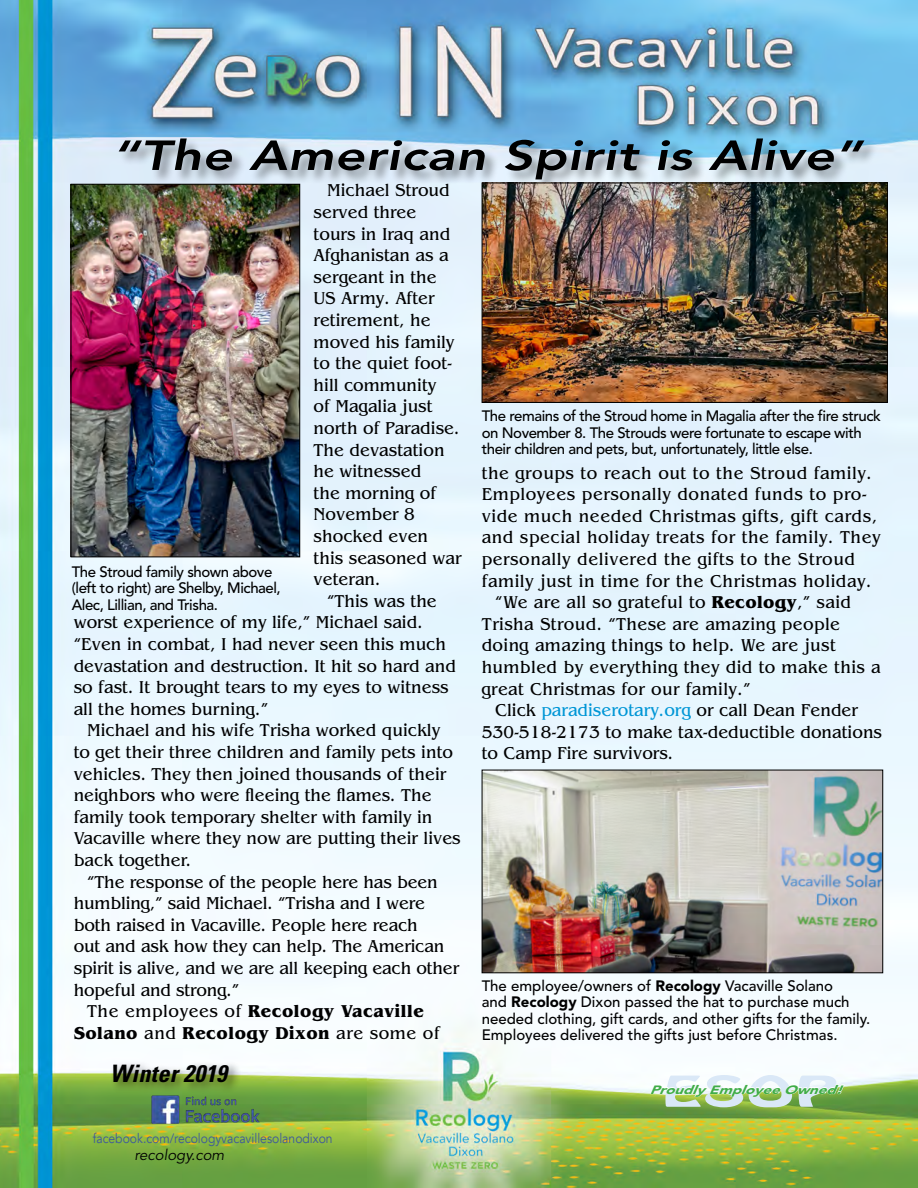
<style>
.page{position:relative;width:918px;height:1188px;background:#fff}
.page>*{position:absolute;margin:0;border:0;box-sizing:border-box;transform-origin:0 0}
.t1{font:italic 800 41.7px "Avenir LT Std";letter-spacing:.01em;color:#000;scale:1.27 1}
.t2{font:37.5px "Hobo Std";color:#dae8f7;scale:1.75 1}
.t3{font:italic 700 condensed 24px "Univers";letter-spacing:.01em;color:#000}
.t4{font:18px/21.6px "Benguiat";color:#000;scale:.95 1}
.t5{font:18px "Benguiat";letter-spacing:.03em;color:#000;scale:.95 1}
.t6{font:18px "Benguiat";letter-spacing:.02em;color:#000;scale:.95 1}
.t7{font:700 18px "Benguiat";letter-spacing:.03em;color:#000;scale:.95 1}
.t8{font:500 15px/16.5px "Avenir LT Std";letter-spacing:-.03em;color:#000}
.t9{font:500 15px/16.5px "Avenir LT Std";color:#000}
.t10{font:italic 15px "Avenir LT Std";color:#000}
.t11{font:13.5px "Avenir";color:#3c579e;scale:.9 1}
.t12{font:italic 900 12px "Avenir LT Std";color:#41ad49;scale:1.25 1}
.s1{font-weight:400}
.s2{font-weight:700}
.s3{color:#0096d6}
.s4{font-weight:900}
</style>
<div class="page">
<img style="left:0;top:0;width:918px;height:1188px">
<div style="left:119px;top:137px;width:759px;height:57px;background:#000;opacity:.4"></div>
<img style="left:73px;top:186px;width:225px;height:369px">
<div style="left:71px;top:184px;width:229px;height:373px;border:1px solid #000"></div>
<img style="left:484px;top:772px;width:397px;height:199px">
<div style="left:482px;top:770px;width:401px;height:203px;border:1px solid #000"></div>
<img style="left:484px;top:185px;width:402px;height:216px">
<div style="left:482px;top:183px;width:406px;height:220px;border:1px solid #000"></div>
<div style="left:110px;top:1060px;width:131px;height:34px;background:#000;opacity:.5"></div>
<svg style="left:650px;top:1084px;width:195px;height:43px"></svg>
<img style="left:122px;top:1089px;width:166px;height:41px">
<h1 class="t1" style="left:112px;top:131px;width:592px">“The American Spirit is Alive”</h1>
<p class="t4" style="left:314px;top:180px;width:157px;text-indent:14px">Michael Stroud served three tours in Iraq and<br>Afghanistan as a sergeant in the<br>US Army. After retirement, he moved his family to the quiet foot&shy;hill community<br>of Magalia just north of Paradise.<br>The devastation he witnessed<br>the morning of<br>November 8 shocked even this seasoned war veteran.</p>
<p class="t4" style="left:74px;top:590px;width:404px;text-indent:253px">“This was the worst experience of my life,” Michael said. “Even in combat, I had never seen this much devastation and destruction. It hit so hard and so fast. It brought tears to my eyes to witness all the homes burning.”</p>
<p class="t4" style="left:74px;top:720px;width:409px;text-indent:13px">Michael and his wife Trisha worked quickly to get their three children and family pets into vehicles. They then joined thousands of their neighbors who were fleeing the flames. The family took temporary shelter with family in Vacaville where they now are putting their lives back together.</p>
<p class="t4" style="left:87px;top:871px;width:371px">“The response of the people here has been</p>
<p class="t4" style="left:74px;top:892px;width:371px">humbling,” said Michael. “Trisha and I were</p>
<p class="t4" style="left:74px;top:914px;width:364px">both raised in Vacaville. People here reach</p>
<p class="t4" style="left:74px;top:936px;width:392px">out and ask how they can help. The American</p>
<p class="t4" style="left:74px;top:957px;width:407px">spirit is alive, and we are all keeping each other</p>
<p class="t4" style="left:74px;top:979px;width:176px">hopeful and strong.”</p>
<p class="t7" style="left:87px;top:1001px;width:356px"><span class="s1">The employees of</span> Recology Vacaville</p>
<p class="t7" style="left:74px;top:1022px;width:387px">Solano <span class="s1">and</span> Recology Dixon <span class="s1">are some of</span></p>
<p class="t8" style="left:482px;top:408px;width:401px">The remains of the Stroud home in Magalia after the fire struck on November 8. The Strouds were fortunate to escape with their children and pets, but, unfortunately, little else.</p>
<p class="t5" style="left:482px;top:463px;width:412px">the groups to reach out to the Stroud family.</p>
<p class="t5" style="left:482px;top:484px;width:407px">Employees personally donated funds to pro-</p>
<p class="t5" style="left:482px;top:506px;width:418px">vide much needed Christmas gifts, gift cards,</p>
<p class="t5" style="left:482px;top:528px;width:422px">and special holiday treats for the family. They</p>
<p class="t5" style="left:482px;top:549px;width:395px">personally delivered the gifts to the Stroud</p>
<p class="t5" style="left:482px;top:571px;width:412px">family just in time for the Christmas holiday.</p>
<p class="t6" style="left:495px;top:592px;width:376px">“We are all so grateful to <span class="s2">Recology</span>,” said</p>
<p class="t6" style="left:482px;top:614px;width:379px">Trisha Stroud. “These are amazing people</p>
<p class="t6" style="left:482px;top:636px;width:374px">doing amazing things to help. We are just</p>
<p class="t6" style="left:482px;top:657px;width:422px">humbled by everything they did to make this a</p>
<p class="t6" style="left:482px;top:679px;width:285px">great Christmas for our family.”</p>
<p class="t4" style="left:495px;top:699px;width:383px">Click <span class="s3">paradiserotary.org</span> or call Dean Fender</p>
<p class="t4" style="left:482px;top:721px;width:423px">530-518-2173 to make tax-deductible donations</p>
<p class="t4" style="left:482px;top:743px;width:203px">to Camp Fire survivors.</p>
<p class="t8" style="left:72px;top:563px;width:210px">The Stroud family shown above (left to right) are Shelby, Michael,<br>Alec, Lillian, and Trisha.</p>
<p class="t9" style="left:482px;top:978px;width:390px">The employee/owners of <span class="s4">Recology</span> Vacaville Solano<br>and <span class="s4">Recology</span> Dixon passed the hat to purchase much needed clothing, gift cards, and other gifts for the family.<br>Employees delivered the gifts just before Christmas.</p>
<h3 class="t3" style="left:110px;top:1058px;width:119px">Winter 2019</h3>
<p class="t11" style="left:93px;top:1130px;width:268px">facebook.com/recologyvacavillesolanodixon</p>
<p class="t10" style="left:135px;top:1147px;width:91px">recology.com</p>
<h2 class="t2" style="left:662px;top:1065px;width:101px">ESOP</h2>
<p class="t12" style="left:650px;top:1082px;width:159px">Proudly Employee Owned !</p>
</div>
